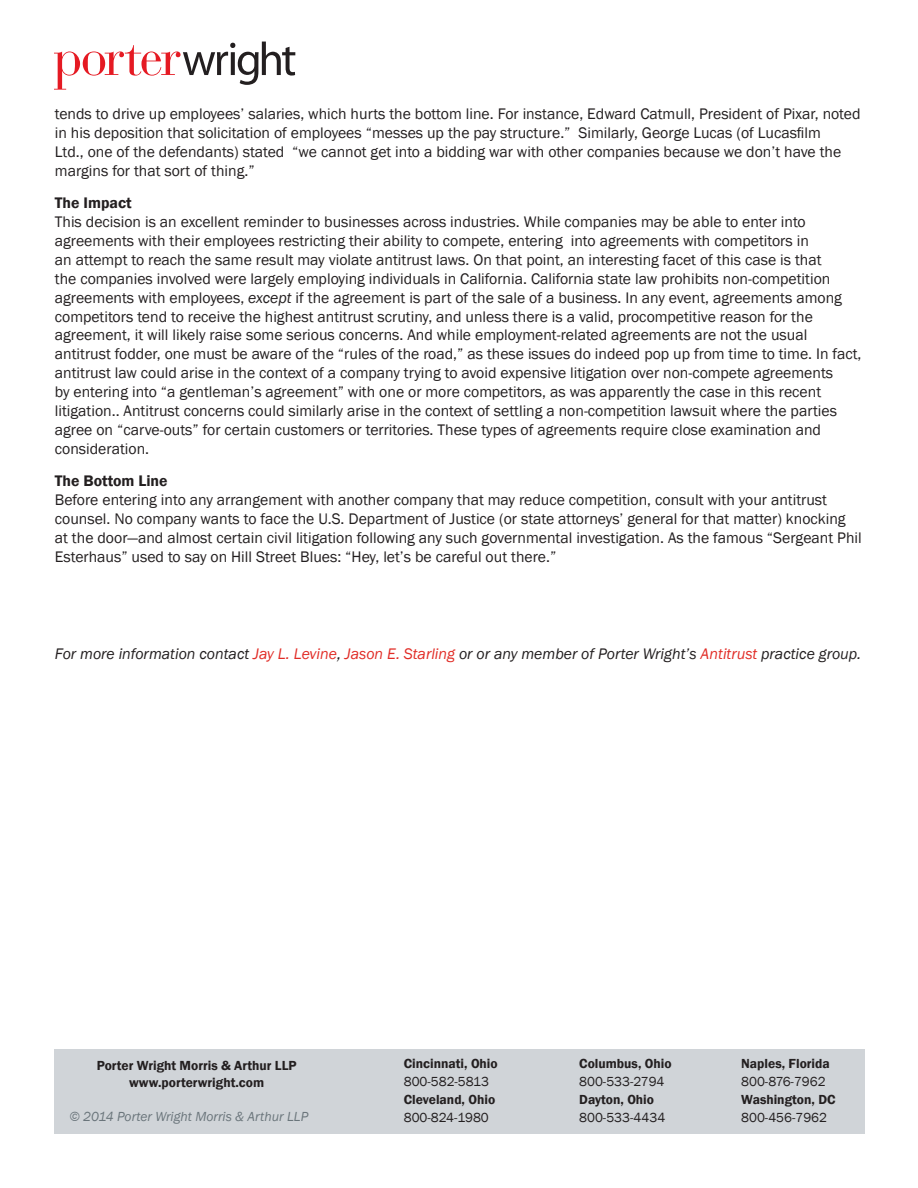
<style>
.page{position:relative;width:918px;height:1188px;background:#fff}
.page>*{position:absolute;margin:0;border:0;box-sizing:border-box;transform-origin:0 0}
.t1{font:15.75px/18.9px "Franklin Gothic";color:#231f20}
.t2{font:italic 15.75px "Franklin Gothic";color:#231f20}
.Alert_subhead{font:600 13.5px "Franklin Gothic";color:#231f20}
.t3{font:13.5px "Franklin Gothic";color:#231f20}
.t4{font:italic 13.5px "Franklin Gothic";color:#6a757b}
.s1{font-weight:600}
.s2{font-style:italic}
.s3{color:#e12c26}
</style>
<div class="page">
<svg style="left:54px;top:42px;width:241px;height:48px"></svg>
<div style="left:55px;top:1049px;width:810px;height:85px;background:#d0d4d8"></div>
<p class="t1" style="left:55px;top:105px;width:807px">tends to drive up employees’ salaries, which hurts the bottom line. For instance, Edward Catmull, President of Pixar, noted in his deposition that solicitation of employees “messes up the pay structure.” Similarly, George Lucas (of Lucasfilm<br>Ltd., one of the defendants) stated “we cannot get into a bidding war with other companies because we don’t have the margins for that sort of thing.”</p>
<p class="t1" style="left:55px;top:194px;width:808px"><span class="s1">The Impact<br></span>This decision is an excellent reminder to businesses across industries. While companies may be able to enter into agreements with their employees restricting their ability to compete, entering into agreements with competitors in<br>an attempt to reach the same result may violate antitrust laws. On that point, an interesting facet of this case is that<br>the companies involved were largely employing individuals in California. California state law prohibits non-competition agreements with employees, <span class="s2">except</span> if the agreement is part of the sale of a business. In any event, agreements among competitors tend to receive the highest antitrust scrutiny, and unless there is a valid, procompetitive reason for the agreement, it will likely raise some serious concerns. And while employment-related agreements are not the usual antitrust fodder, one must be aware of the “rules of the road,” as these issues do indeed pop up from time to time. In fact, antitrust law could arise in the context of a company trying to avoid expensive litigation over non-compete agreements<br>by entering into “a gentleman’s agreement” with one or more competitors, as was apparently the case in this recent litigation.. Antitrust concerns could similarly arise in the context of settling a non-competition lawsuit where the parties agree on “carve-outs” for certain customers or territories. These types of agreements require close examination and consideration.</p>
<p class="t1" style="left:55px;top:472px;width:808px"><span class="s1">The Bottom Line<br></span>Before entering into any arrangement with another company that may reduce competition, consult with your antitrust counsel. No company wants to face the U.S. Department of Justice (or state attorneys’ general for that matter) knocking at the door—and almost certain civil litigation following any such governmental investigation. As the famous “Sergeant Phil Esterhaus” used to say on Hill Street Blues: “Hey, let’s be careful out there.”</p>
<p class="t2" style="left:55px;top:644px;width:808px">For more information contact <span class="s3">Jay L. Levine</span>, <span class="s3">Jason E. Starling</span> or or any member of Porter Wright’s <span class="s3">Antitrust</span> practice group.</p>
<p class="Alert_subhead" style="left:97px;top:1058px;width:201px">Porter Wright Morris &amp; Arthur LLP</p>
<p class="Alert_subhead" style="left:129px;top:1074px;width:136px">www.porterwright.com</p>
<p class="t4" style="left:69px;top:1108px;width:240px">© 2014 Porter Wright Morris &amp; Arthur LLP</p>
<p class="Alert_subhead" style="left:404px;top:1055px;width:96px">Cincinnati, Ohio</p>
<p class="Alert_subhead" style="left:579px;top:1055px;width:94px">Columbus, Ohio</p>
<p class="Alert_subhead" style="left:741px;top:1055px;width:90px">Naples, Florida</p>
<p class="t3" style="left:404px;top:1073px;width:87px">800-582-5813</p>
<p class="t3" style="left:579px;top:1073px;width:87px">800-533-2794</p>
<p class="t3" style="left:741px;top:1073px;width:86px">800-876-7962</p>
<p class="Alert_subhead" style="left:404px;top:1091px;width:93px">Cleveland, Ohio</p>
<p class="Alert_subhead" style="left:579px;top:1091px;width:76px">Dayton, Ohio</p>
<p class="Alert_subhead" style="left:741px;top:1091px;width:96px">Washington, DC</p>
<p class="t3" style="left:404px;top:1109px;width:87px">800-824-1980</p>
<p class="t3" style="left:579px;top:1109px;width:87px">800-533-4434</p>
<p class="t3" style="left:741px;top:1109px;width:87px">800-456-7962</p>
</div>
